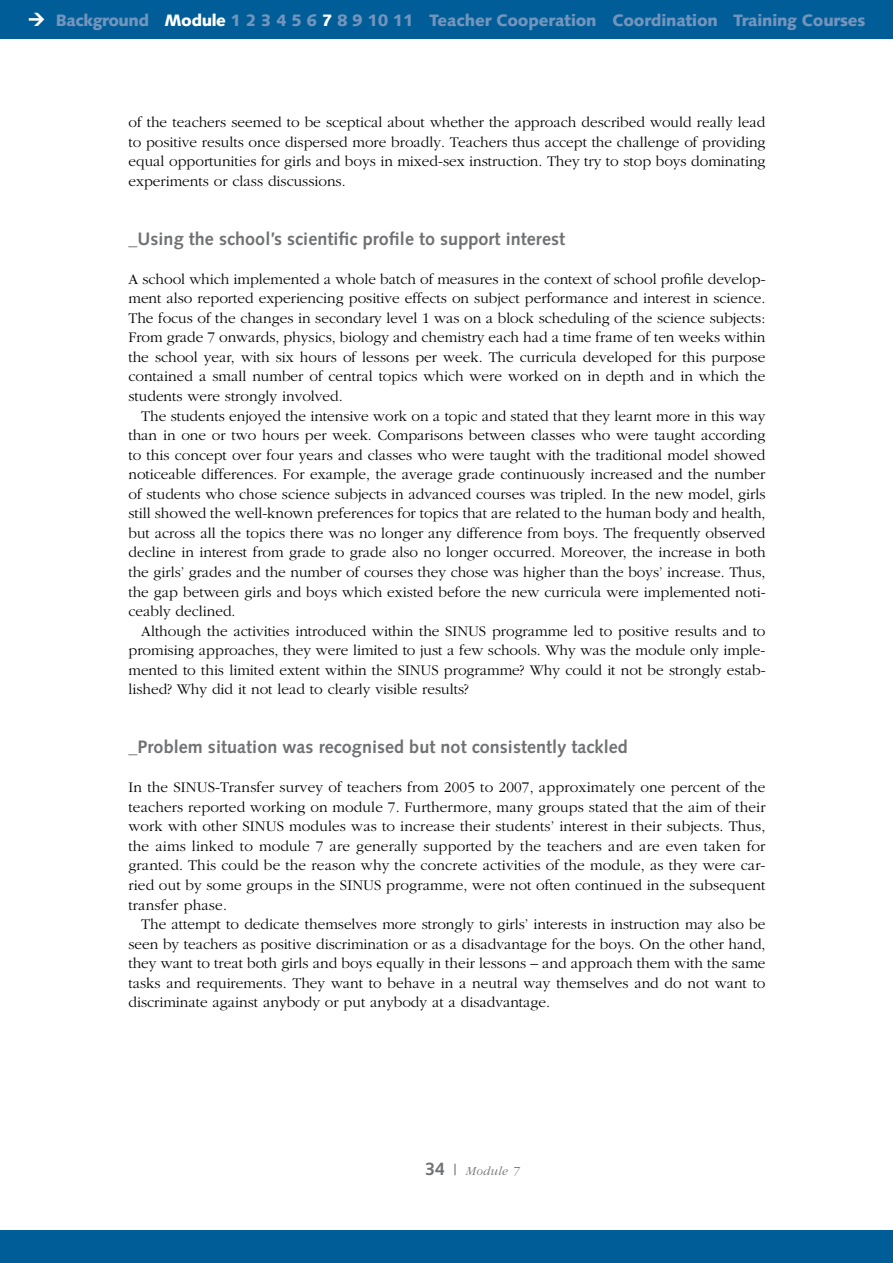
<style>
.page{position:relative;width:893px;height:1263px;background:#fff}
.page>*{position:absolute;margin:0;border:0;box-sizing:border-box;transform-origin:0 0}
.t1{font:700 18px "Syntax LT";letter-spacing:.005em;color:#707173}
.t2{font:900 16.5px "Syntax LT";letter-spacing:-.01em;color:#7395bd}
.t3{font:300 15.3px/19.5px "Garamond";color:#000;text-align:justify}
.t4{font:italic 300 12.75px "Garamond";letter-spacing:.025em;color:#707173}
.s1{color:#fff}
.s2{font-family:"Syntax LT";font-weight:700;font-style:normal;font-size:18px}
.s3{font-family:"Syntax LT";font-weight:400;font-style:normal;font-size:15px}
</style>
<div class="page">
<div style="left:0;top:0;width:893px;height:38px;background:#005d97"></div>
<div style="left:0;top:1230px;width:893px;height:33px;background:#005d97"></div>
<p class="t2" style="left:56px;top:11px;width:811px">Background <span class="s1">Module</span> 1 2 3 4 5 6 <span class="s1">7</span> 8 9 10 11 Teacher Cooperation Coordination Training Courses</p>
<p class="t3" style="left:128px;top:113px;width:639px">of the teachers seemed to be sceptical about whether the approach described would really lead to positive results once dispersed more broadly. Teachers thus accept the challenge of providing equal opportunities for girls and boys in mixed-sex instruction. They try to stop boys dominating experiments or class discussions.</p>
<p class="t1" style="left:128px;top:228px;width:438px">_Using the school’s scientific profile to support interest</p>
<p class="t3" style="left:128px;top:269px;width:639px">A school which implemented a whole batch of measures in the context of school profile develop&shy;ment also reported experiencing positive effects on subject performance and interest in science.<br>The focus of the changes in secondary level 1 was on a block scheduling of the science subjects:<br>From grade 7 onwards, physics, biology and chemistry each had a time frame of ten weeks within the school year, with six hours of lessons per week. The curricula developed for this purpose contained a small number of central topics which were worked on in depth and in which the students were strongly involved.</p>
<p class="t3" style="left:128px;top:406px;width:639px;text-indent:13px">The students enjoyed the intensive work on a topic and stated that they learnt more in this way than in one or two hours per week. Comparisons between classes who were taught according to this concept over four years and classes who were taught with the traditional model showed noticeable differences. For example, the average grade continuously increased and the number of students who chose science subjects in advanced courses was tripled. In the new model, girls still showed the well-known preferences for topics that are related to the human body and health, but across all the topics there was no longer any difference from boys. The frequently observed decline in interest from grade to grade also no longer occurred. Moreover, the increase in both the girls’ grades and the number of courses they chose was higher than the boys’ increase. Thus, the gap between girls and boys which existed before the new curricula were implemented noti&shy;ceably declined.</p>
<p class="t3" style="left:128px;top:621px;width:639px;text-indent:13px">Although the activities introduced within the SINUS programme led to positive results and to promising approaches, they were limited to just a few schools. Why was the module only imple&shy;mented to this limited extent within the SINUS programme? Why could it not be strongly estab&shy;lished? Why did it not lead to clearly visible results?</p>
<p class="t1" style="left:128px;top:736px;width:501px">_Problem situation was recognised but not consistently tackled</p>
<p class="t3" style="left:128px;top:778px;width:639px">In the SINUS-Transfer survey of teachers from 2005 to 2007, approximately one percent of the teachers reported working on module 7. Furthermore, many groups stated that the aim of their work with other SINUS modules was to increase their students’ interest in their subjects. Thus, the aims linked to module 7 are generally supported by the teachers and are even taken for granted. This could be the reason why the concrete activities of the module, as they were car&shy;ried out by some groups in the SINUS programme, were not often continued in the subsequent transfer phase.</p>
<p class="t3" style="left:128px;top:915px;width:639px;text-indent:13px">The attempt to dedicate themselves more strongly to girls’ interests in instruction may also be seen by teachers as positive discrimination or as a disadvantage for the boys. On the other hand, they want to treat both girls and boys equally in their lessons – and approach them with the same tasks and requirements. They want to behave in a neutral way themselves and do not want to discriminate against anybody or put anybody at a disadvantage.</p>
<p class="t4" style="left:425px;top:1164px;width:95px"><span class="s2">34</span> <span class="s3">|</span> Module 7</p>
</div>
